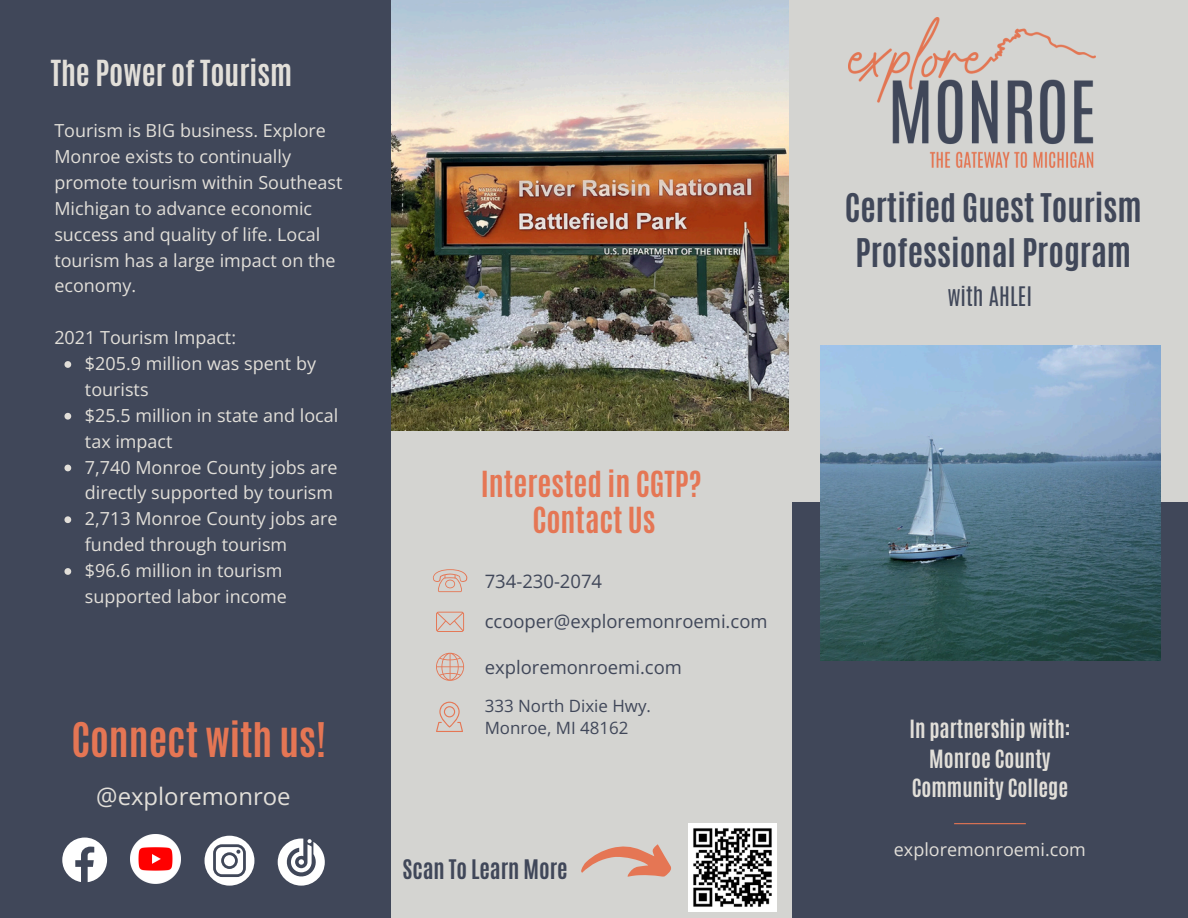
<style>
.page{position:relative;width:1188px;height:918px;background:#404759}
.page>*{position:absolute;margin:0;border:0;box-sizing:border-box;transform-origin:0 0}
.t1{font:700 39.9px "Antonio";color:#e57654}
.t2{font:700 33px/45px "Antonio";color:#404759;text-align:center}
.t3{font:700 30px/36px "Antonio";color:#e57654;text-align:center}
.t4{font:700 30px "Antonio";color:#e2dfd9}
.t5{font:23.85px "Open Sans";color:#e2dfd9}
.t6{font:700 22.5px "Antonio";color:#404759}
.t7{font:22.5px "Antonio";color:#404759}
.t8{font:700 21px/29.2px "Antonio";color:#e2dfd9;text-align:center}
.t9{font:18.45px "Open Sans";color:#404759}
.t10{font:18px/25.8px "Open Sans";color:#e2dfd9}
.t11{font:16.95px "Open Sans";color:#404759}
</style>
<div class="page">
<div style="left:789px;top:0;width:399px;height:502px;background:#d4d4d1"></div>
<hr style="left:954px;top:823px;width:72px;height:1px;background:#e57654">
<div style="left:392px;top:407px;width:400px;height:511px;background:#d4d4d1"></div>
<svg style="left:62px;top:838px;width:45px;height:44px"></svg>
<img style="left:131px;top:834px;width:49px;height:50px">
<svg style="left:205px;top:836px;width:49px;height:49px"></svg>
<svg style="left:278px;top:839px;width:47px;height:47px"></svg>
<svg style="left:436px;top:653px;width:28px;height:28px"></svg>
<svg style="left:436px;top:612px;width:28px;height:20px"></svg>
<svg style="left:433px;top:569px;width:35px;height:23px"></svg>
<svg style="left:436px;top:702px;width:27px;height:30px"></svg>
<img style="left:392px;top:0;width:397px;height:431px">
<img style="left:820px;top:345px;width:340px;height:315px">
<img style="left:848px;top:18px;width:248px;height:150px">
<img style="left:689px;top:824px;width:88px;height:87px">
<svg style="left:581px;top:844px;width:90px;height:33px"></svg>
<svg style="left:64px;top:361px;width:7px;height:7px"></svg>
<svg style="left:64px;top:413px;width:7px;height:7px"></svg>
<svg style="left:64px;top:465px;width:7px;height:6px"></svg>
<svg style="left:64px;top:516px;width:7px;height:7px"></svg>
<svg style="left:64px;top:568px;width:7px;height:7px"></svg>
<h4 class="t4" style="left:51px;top:52px;width:243px">The Power of Tourism</h4>
<p class="t10" style="left:54px;top:117px;width:290px">Tourism is BIG business. Explore<br>Monroe exists to continually promote tourism within Southeast<br>Michigan to advance economic success and quality of life. Local tourism has a large impact on the economy.</p>
<p class="t10" style="left:54px;top:324px;width:183px">2021 Tourism Impact:</p>
<p class="t10" style="left:85px;top:350px;width:233px">$205.9 million was spent by tourists</p>
<p class="t10" style="left:85px;top:402px;width:255px">$25.5 million in state and local tax impact</p>
<p class="t10" style="left:85px;top:454px;width:254px">7,740 Monroe County jobs are directly supported by tourism</p>
<p class="t10" style="left:85px;top:505px;width:254px">2,713 Monroe County jobs are funded through tourism</p>
<h2 class="t10" style="left:85px;top:557px;width:204px">$96.6 million in tourism supported labor income</h2>
<h2 class="t1" style="left:71px;top:711px;width:256px">Connect with us!</h2>
<p class="t5" style="left:96px;top:779px;width:196px">@exploremonroe</p>
<h2 class="t3" style="left:481px;top:466px;width:222px">Interested in CGTP?<br>Contact Us</h2>
<p class="t9" style="left:485px;top:568px;width:119px">734-230-2074</p>
<p class="t9" style="left:485px;top:609px;width:284px">ccooper@exploremonroemi.com</p>
<p class="t9" style="left:485px;top:654px;width:199px">exploremonroemi.com</p>
<p class="t11" style="left:485px;top:694px;width:168px">333 North Dixie Hwy.</p>
<p class="t11" style="left:485px;top:716px;width:145px">Monroe, MI 48162</p>
<p class="t6" style="left:402px;top:853px;width:167px">Scan To Learn More</p>
<h1 class="t2" style="left:845px;top:186px;width:298px">Certified Guest Tourism<br>Professional Program</h1>
<p class="t7" style="left:948px;top:280px;width:86px">with AHLEI</p>
<h4 class="t8" style="left:910px;top:715px;width:162px">In partnership with:<br>Monroe County<br>Community College</h4>
<p class="t10" style="left:894px;top:836px;width:194px">exploremonroemi.com</p>
</div>
